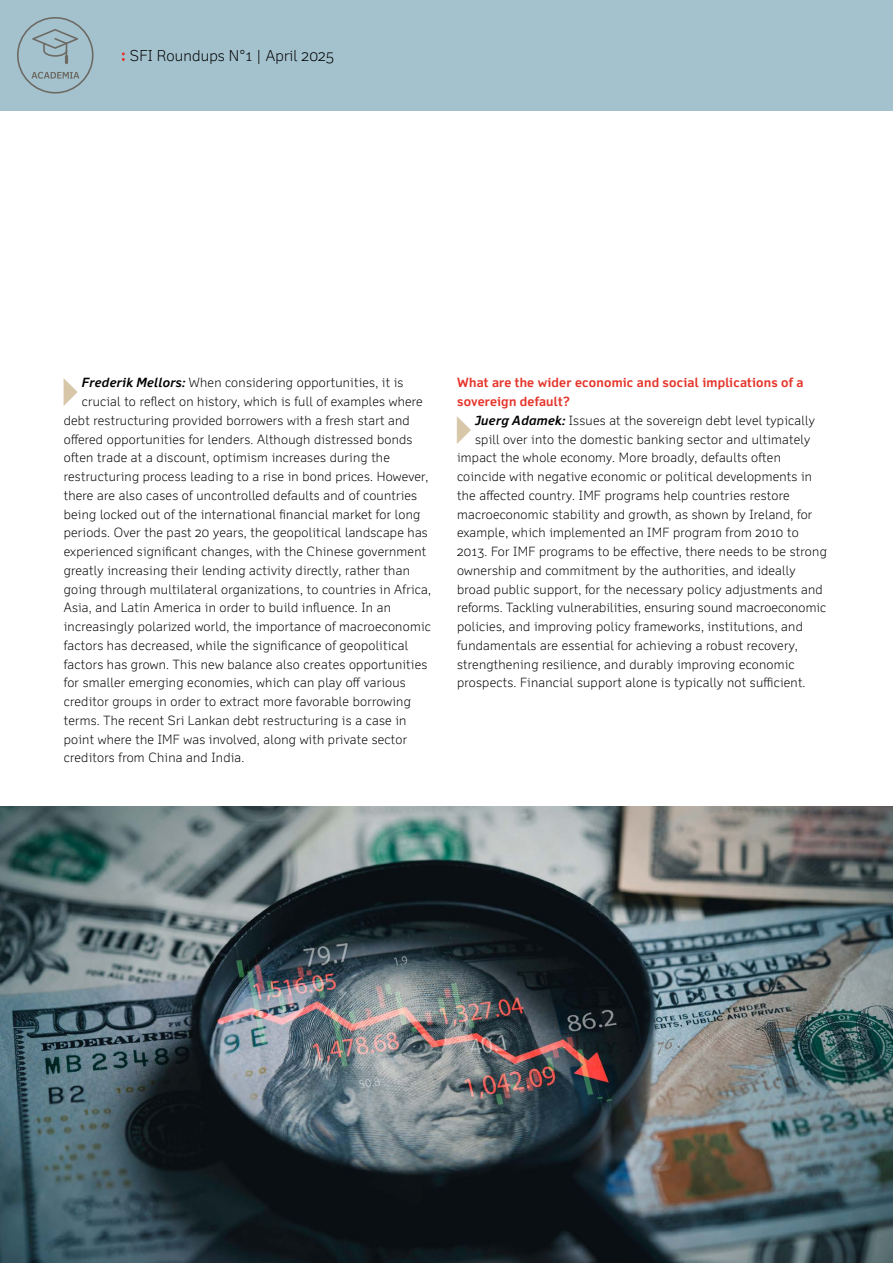
<style>
.page{position:relative;width:893px;height:1263px;background:#fff}
.page>*{position:absolute;margin:0;border:0;box-sizing:border-box;transform-origin:0 0}
.t1{font:300 15px "Felbridge Pro";letter-spacing:.01em;color:#000}
.t2{font:300 12.75px "Felbridge Pro";letter-spacing:.02em;color:#000}
.t3{font:700 12.75px/18.8px "Felbridge Pro";letter-spacing:.02em;color:#e5342a}
.s1{font-family:"New Baskerville Std";font-weight:400;font-size:16.5px;color:#e5342a}
.s2{font-weight:700;font-style:italic}
</style>
<div class="page">
<div style="left:0;top:0;width:893px;height:111px;background:#a4c2cd"></div>
<svg style="left:17px;top:17px;width:77px;height:77px"></svg>
<img style="left:0;top:806px;width:893px;height:457px">
<p class="t1" style="left:121px;top:47px;width:214px"><span class="s1">:</span> SFI Roundups N°1 | April 2025</p>
<p class="t2" style="left:82px;top:375px;width:323px"><span class="s2">Frederik Mellors:</span> When considering opportunities, it is</p>
<p class="t2" style="left:82px;top:394px;width:342px">crucial to reflect on history, which is full of examples where</p>
<p class="t2" style="left:64px;top:413px;width:347px">debt restructuring provided borrowers with a fresh start and</p>
<p class="t2" style="left:64px;top:431px;width:350px">offered opportunities for lenders. Although distressed bonds</p>
<p class="t2" style="left:64px;top:450px;width:328px">often trade at a discount, optimism increases during the</p>
<p class="t2" style="left:64px;top:469px;width:366px">restructuring process leading to a rise in bond prices. However,</p>
<p class="t2" style="left:64px;top:488px;width:355px">there are also cases of uncontrolled defaults and of countries</p>
<p class="t2" style="left:64px;top:506px;width:358px">being locked out of the international financial market for long</p>
<p class="t2" style="left:64px;top:525px;width:366px">periods. Over the past 20 years, the geopolitical landscape has</p>
<p class="t2" style="left:64px;top:544px;width:364px">experienced significant changes, with the Chinese government</p>
<p class="t2" style="left:64px;top:563px;width:348px">greatly increasing their lending activity directly, rather than</p>
<p class="t2" style="left:64px;top:581px;width:369px">going through multilateral organizations, to countries in Africa,</p>
<p class="t2" style="left:64px;top:600px;width:329px">Asia, and Latin America in order to build influence. In an</p>
<p class="t2" style="left:64px;top:619px;width:369px">increasingly polarized world, the importance of macroeconomic</p>
<p class="t2" style="left:64px;top:638px;width:346px">factors has decreased, while the significance of geopolitical</p>
<p class="t2" style="left:64px;top:656px;width:365px">factors has grown. This new balance also creates opportunities</p>
<p class="t2" style="left:64px;top:675px;width:343px">for smaller emerging economies, which can play off various</p>
<p class="t2" style="left:64px;top:694px;width:349px">creditor groups in order to extract more favorable borrowing</p>
<p class="t2" style="left:64px;top:713px;width:344px">terms. The recent Sri Lankan debt restructuring is a case in</p>
<p class="t2" style="left:64px;top:731px;width:345px">point where the IMF was involved, along with private sector</p>
<p class="t2" style="left:64px;top:750px;width:182px">creditors from China and India.</p>
<p class="t3" style="left:457px;top:373px;width:348px">What are the wider economic and social implications of a sovereign default?</p>
<p class="t2" style="left:475px;top:413px;width:341px"><span class="s2">Juerg Adamek:</span> Issues at the sovereign debt level typically</p>
<p class="t2" style="left:475px;top:431px;width:337px">spill over into the domestic banking sector and ultimately</p>
<p class="t2" style="left:457px;top:450px;width:325px">impact the whole economy. More broadly, defaults often</p>
<p class="t2" style="left:457px;top:469px;width:356px">coincide with negative economic or political developments in</p>
<p class="t2" style="left:457px;top:488px;width:334px">the affected country. IMF programs help countries restore</p>
<p class="t2" style="left:457px;top:506px;width:357px">macroeconomic stability and growth, as shown by Ireland, for</p>
<p class="t2" style="left:457px;top:525px;width:343px">example, which implemented an IMF program from 2010 to</p>
<p class="t2" style="left:457px;top:544px;width:371px">2013. For IMF programs to be effective, there needs to be strong</p>
<p class="t2" style="left:457px;top:563px;width:340px">ownership and commitment by the authorities, and ideally</p>
<p class="t2" style="left:457px;top:581px;width:367px">broad public support, for the necessary policy adjustments and</p>
<p class="t2" style="left:457px;top:600px;width:371px">reforms. Tackling vulnerabilities, ensuring sound macroeconomic</p>
<p class="t2" style="left:457px;top:619px;width:347px">policies, and improving policy frameworks, institutions, and</p>
<p class="t2" style="left:457px;top:638px;width:342px">fundamentals are essential for achieving a robust recovery,</p>
<p class="t2" style="left:457px;top:656px;width:339px">strengthening resilience, and durably improving economic</p>
<p class="t2" style="left:457px;top:675px;width:350px">prospects. Financial support alone is typically not sufficient.</p>
</div>
